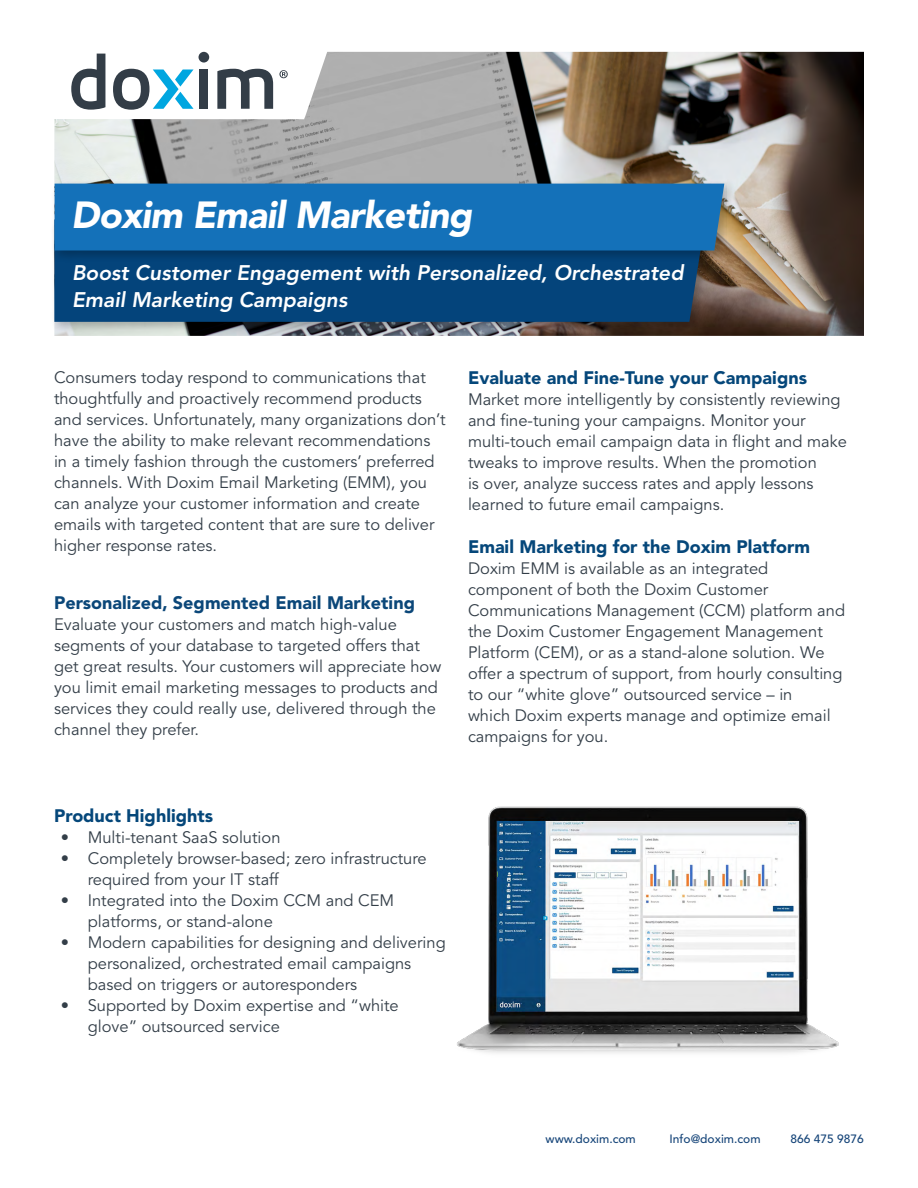
<style>
.page{position:relative;width:918px;height:1188px;background:#fff}
.page>*{position:absolute;margin:0;border:0;box-sizing:border-box;transform-origin:0 0}
.t1{font:italic 900 37.5px "Avenir LT Std";letter-spacing:-.02em;color:#fff}
.t2{font:italic 800 21px/27px "Avenir LT Std";color:#fff}
.t3{font:900 18px "Avenir LT Std";color:#05477a}
.t4{font:900 18px "Avenir LT Std";color:#0b4779}
.t5{font:16.5px/21px "Avenir LT Std";color:#333e48}
.t6{font:500 12px "Avenir LT Std";color:#164579}
</style>
<div class="page">
<img style="left:54px;top:52px;width:810px;height:284px">
<div style="left:50px;top:215px;width:667px;height:119px;background:#000;opacity:.25"></div>
<div style="left:54px;top:263px;width:651px;height:59px;background:#04447b"></div>
<div style="left:50px;top:180px;width:686px;height:83px;background:#000;opacity:.25"></div>
<div style="left:55px;top:184px;width:669px;height:67px;background:#1471b9"></div>
<svg style="left:71px;top:54px;width:34px;height:56px"></svg>
<div style="left:199px;top:70px;width:9px;height:39px;background:#333d47"></div>
<svg style="left:217px;top:69px;width:56px;height:40px"></svg>
<svg style="left:113px;top:69px;width:81px;height:41px"></svg>
<div style="left:199px;top:52px;width:10px;height:11px;background:#333d47;border-radius:50%"></div>
<svg style="left:279px;top:70px;width:9px;height:8px"></svg>
<img style="left:457px;top:806px;width:382px;height:247px">
<p class="t1" style="left:71px;top:192px;width:402px">Doxim Email Marketing</p>
<p class="t2" style="left:72px;top:260px;width:613px">Boost Customer Engagement with Personalized, Orchestrated<br>Email Marketing Campaigns</p>
<p class="t5" style="left:54px;top:368px;width:393px">Consumers today respond to communications that thoughtfully and proactively recommend products and services. Unfortunately, many organizations don’t have the ability to make relevant recommendations in a timely fashion through the customers’ preferred channels. With Doxim Email Marketing (EMM), you can analyze your customer information and create emails with targeted content that are sure to deliver higher response rates.</p>
<h2 class="t4" style="left:54px;top:592px;width:363px">Personalized, Segmented Email Marketing</h2>
<p class="t5" style="left:54px;top:614px;width:389px">Evaluate your customers and match high-value segments of your database to targeted offers that get great results. Your customers will appreciate how you limit email marketing messages to products and services they could really use, delivered through the channel they prefer.</p>
<h2 class="t3" style="left:468px;top:367px;width:341px">Evaluate and Fine-Tune your Campaigns</h2>
<p class="t5" style="left:468px;top:390px;width:380px">Market more intelligently by consistently reviewing and fine-tuning your campaigns. Monitor your multi-touch email campaign data in flight and make tweaks to improve results. When the promotion<br>is over, analyze success rates and apply lessons learned to future email campaigns.</p>
<h2 class="t3" style="left:468px;top:536px;width:344px">Email Marketing for the Doxim Platform</h2>
<p class="t5" style="left:468px;top:558px;width:379px">Doxim EMM is available as an integrated component of both the Doxim Customer Communications Management (CCM) platform and the Doxim Customer Engagement Management Platform (CEM), or as a stand-alone solution. We offer a spectrum of support, from hourly consulting to our “white glove” outsourced service – in<br>which Doxim experts manage and optimize email campaigns for you.</p>
<h2 class="t3" style="left:54px;top:804px;width:161px">Product Highlights</h2>
<p class="t5" style="left:61px;top:827px;width:221px">• Multi-tenant SaaS solution</p>
<p class="t5" style="left:88px;top:848px;width:341px;text-indent:-27px">• Completely browser-based; zero infrastructure required from your IT staff</p>
<p class="t5" style="left:88px;top:890px;width:308px;text-indent:-27px">• Integrated into the Doxim CCM and CEM platforms, or stand-alone</p>
<p class="t5" style="left:88px;top:932px;width:360px;text-indent:-27px">• Modern capabilities for designing and delivering personalized, orchestrated email campaigns based on triggers or autoresponders</p>
<p class="t5" style="left:88px;top:995px;width:313px;text-indent:-27px">• Supported by Doxim expertise and “white glove” outsourced service</p>
<p class="t6" style="left:546px;top:1132px;width:92px">www.doxim.com</p>
<p class="t6" style="left:670px;top:1132px;width:92px">Info@doxim.com</p>
<p class="t6" style="left:791px;top:1132px;width:75px">866 475 9876</p>
</div>
